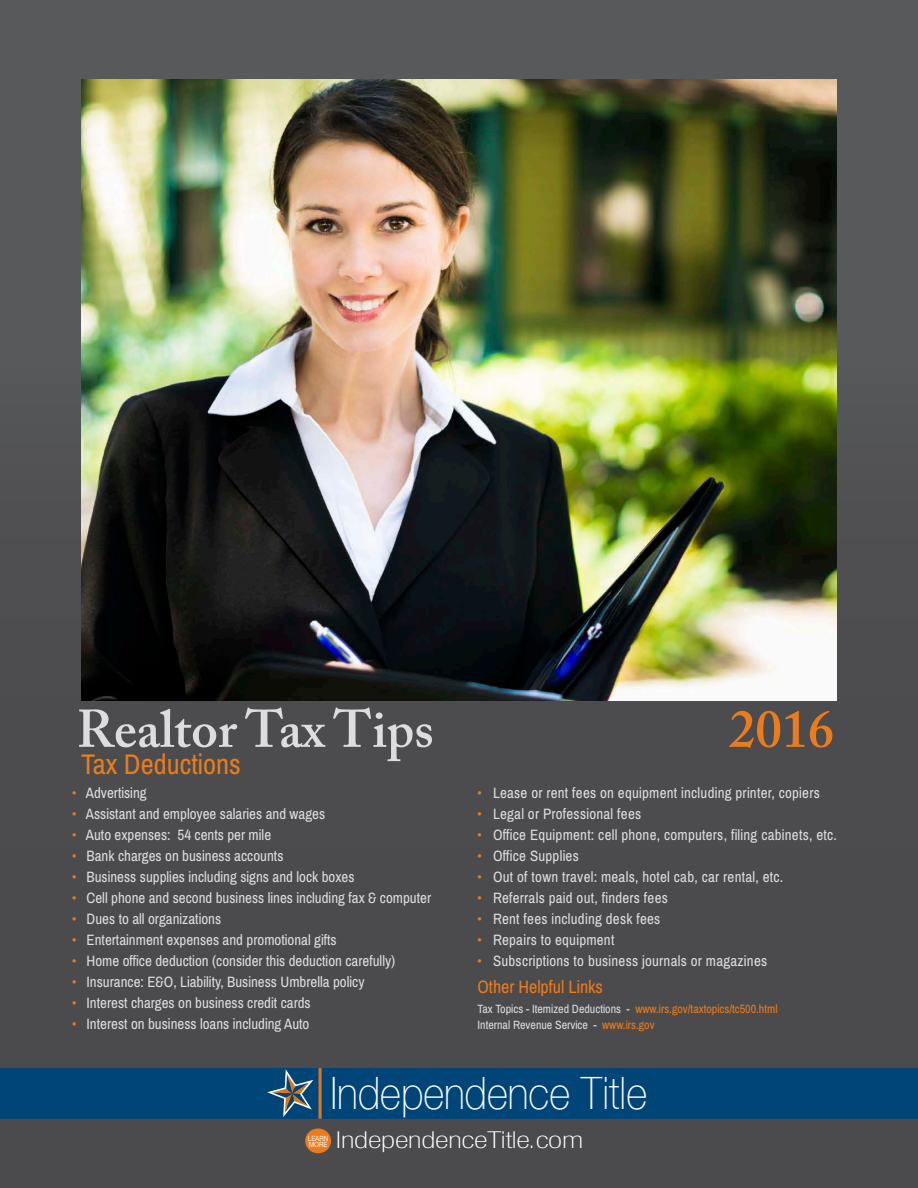
<style>
.page{position:relative;width:918px;height:1188px;background:#fff}
.page>*{position:absolute;margin:0;border:0;box-sizing:border-box;transform-origin:0 0}
.t1{font:600 52.5px "Adobe Caslon Pro";color:#dcdddf}
.t2{font:600 52.5px "Adobe Caslon Pro";color:#ea7c1d}
.t3{font:100 44.55px "Helvetica Neue";color:#fff;scale:.9 1}
.t4{font:28.5px "Archivo Narrow";color:#ea7c1d}
.t5{font:100 condensed 23.4px "Helvetica Neue";letter-spacing:-.005em;color:#fff;scale:1.4 1}
.t6{font:18px "Archivo Narrow";color:#ea7c1d}
.t7{font:15px "Archivo Narrow";color:#dcdddf}
.t8{font:12px/16.5px "Archivo Narrow";color:#dcdddf}
.t9{font:7.2px/6.4px "Helvetica Neue";color:#fff;scale:.9 1}
.s1{color:#ea7c1d}
</style>
<div class="page">
<div style="left:0;top:0;width:918px;height:1188px;background:linear-gradient(to right,#4e4e50,#4e4f51)"></div>
<img style="left:81px;top:80px;width:756px;height:620px">
<div style="left:0;top:1068px;width:918px;height:51px;background:#004578"></div>
<svg style="left:262px;top:1064px;width:56px;height:53px"></svg>
<hr style="left:319px;top:1068px;width:3px;height:51px;background:#dc751b">
<div style="left:305px;top:1129px;width:26px;height:24px;background:#ea7c1d;border-radius:50%"></div>
<h1 class="t1" style="left:76px;top:698px;width:359px">Realtor Tax Tips</h1>
<h3 class="t4" style="left:81px;top:747px;width:161px">Tax Deductions</h3>
<p class="t7" style="left:72px;top:783px;width:76px"><span class="s1">•</span> Advertising</p>
<p class="t7" style="left:72px;top:804px;width:255px"><span class="s1">•</span> Assistant and employee salaries and wages</p>
<p class="t7" style="left:72px;top:825px;width:201px"><span class="s1">•</span> Auto expenses: 54 cents per mile</p>
<p class="t7" style="left:72px;top:846px;width:213px"><span class="s1">•</span> Bank charges on business accounts</p>
<p class="t7" style="left:72px;top:867px;width:284px"><span class="s1">•</span> Business supplies including signs and lock boxes</p>
<p class="t7" style="left:72px;top:888px;width:361px"><span class="s1">•</span> Cell phone and second business lines including fax &amp; computer</p>
<p class="t7" style="left:72px;top:909px;width:151px"><span class="s1">•</span> Dues to all organizations</p>
<p class="t7" style="left:72px;top:930px;width:266px"><span class="s1">•</span> Entertainment expenses and promotional gifts</p>
<p class="t7" style="left:72px;top:951px;width:325px"><span class="s1">•</span> Home office deduction (consider this deduction carefully)</p>
<p class="t7" style="left:72px;top:972px;width:294px"><span class="s1">•</span> Insurance: E&amp;O, Liability, Business Umbrella policy</p>
<p class="t7" style="left:72px;top:993px;width:240px"><span class="s1">•</span> Interest charges on business credit cards</p>
<p class="t7" style="left:72px;top:1014px;width:239px"><span class="s1">•</span> Interest on business loans including Auto</p>
<h1 class="t2" style="left:729px;top:698px;width:107px">2016</h1>
<p class="t7" style="left:477px;top:783px;width:344px"><span class="s1">•</span> Lease or rent fees on equipment including printer, copiers</p>
<p class="t7" style="left:477px;top:804px;width:165px"><span class="s1">•</span> Legal or Professional fees</p>
<p class="t7" style="left:477px;top:825px;width:361px"><span class="s1">•</span> Office Equipment: cell phone, computers, filing cabinets, etc.</p>
<p class="t7" style="left:477px;top:846px;width:103px"><span class="s1">•</span> Office Supplies</p>
<p class="t7" style="left:477px;top:867px;width:307px"><span class="s1">•</span> Out of town travel: meals, hotel cab, car rental, etc.</p>
<p class="t7" style="left:477px;top:888px;width:192px"><span class="s1">•</span> Referrals paid out, finders fees</p>
<p class="t7" style="left:477px;top:909px;width:184px"><span class="s1">•</span> Rent fees including desk fees</p>
<p class="t7" style="left:477px;top:930px;width:138px"><span class="s1">•</span> Repairs to equipment</p>
<p class="t7" style="left:477px;top:951px;width:291px"><span class="s1">•</span> Subscriptions to business journals or magazines</p>
<p class="t6" style="left:478px;top:975px;width:127px">Other Helpful Links</p>
<p class="t8" style="left:478px;top:1000px;width:302px">Tax Topics - Itemized Deductions - <span class="s1">www.irs.gov/taxtopics/tc500.html<br></span>Internal Revenue Service - <span class="s1">www.irs.gov</span></p>
<h2 class="t3" style="left:331px;top:1059px;width:353px">Independence Title</h2>
<p class="t9" style="left:308px;top:1135px;width:25px">LEARN<br>MORE</p>
<h3 class="t5" style="left:336px;top:1127px;width:178px">IndependenceTitle.com</h3>
</div>
